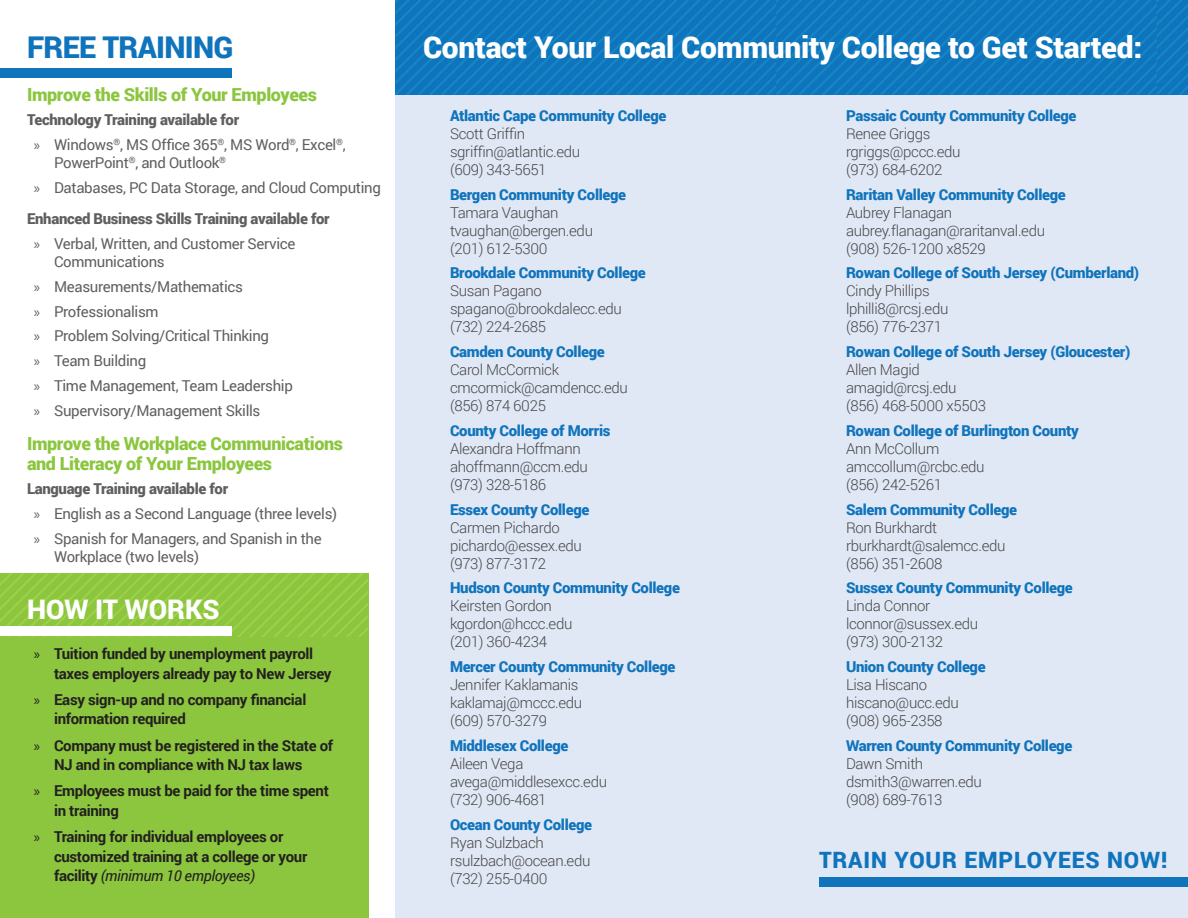
<style>
.page{position:relative;width:1188px;height:918px;background:#fff}
.page>*{position:absolute;margin:0;border:0;box-sizing:border-box;transform-origin:0 0}
.t1{font:900 30px "Roboto";letter-spacing:-.01em;color:#fff}
.t2{font:900 30px "Roboto";letter-spacing:-.02em;color:#1074bc}
.t3{font:900 27px "Roboto";color:#fff}
.t4{font:900 22.5px "Roboto";letter-spacing:.04em;color:#1074bc}
.t5{font:900 18px/19.5px "Roboto";letter-spacing:-.02em;color:#8bc63e}
.List_Paragraph{font:300 15px/18px "Roboto";letter-spacing:-.02em;color:#454647}
.List_Paragraph-2{font:900 15px "Roboto";letter-spacing:-.02em;color:#1074bc}
.t6{font:15px/18px "Roboto";letter-spacing:-.02em;color:#5f5f62}
.t7{font:700 15px/19.5px "Roboto";letter-spacing:-.02em;color:#231f20}
.List_Paragraph-3{font:900 15px "Roboto";letter-spacing:-.02em;color:#5f5f62}
.s1{font-family:"Myriad Pro"}
.s2{font-family:"Myriad Pro";font-weight:400}
.s3{font-weight:400;font-style:italic}
</style>
<div class="page">
<div style="left:395px;top:0;width:793px;height:918px;background:#e1e8f5"></div>
<div style="left:0;top:574px;width:368px;height:344px;background:#8bc63e"></div>
<svg style="left:0;top:573px;width:368px;height:64px"></svg>
<svg style="left:395px;top:0;width:793px;height:95px;background:#1078be"></svg>
<div style="left:819px;top:877px;width:369px;height:10px;background:#1074bc"></div>
<div style="left:0;top:68px;width:232px;height:10px;background:#1074bc"></div>
<div style="left:0;top:626px;width:232px;height:10px;background:#fff"></div>
<p class="t2" style="left:27px;top:27px;width:208px">FREE TRAINING</p>
<p class="t5" style="left:27px;top:84px;width:291px">Improve the Skills of Your Employees</p>
<p class="List_Paragraph-3" style="left:27px;top:110px;width:214px">Technology Training available for</p>
<p class="t6" style="left:54px;top:135px;width:293px;text-indent:-20px"><span class="s1">»</span> Windows<sup>®</sup>, MS Office 365<sup>®</sup>, MS Word<sup>®</sup>, Excel<sup>®</sup>,<br>PowerPoint<sup>®</sup>, and Outlook<sup>®</sup></p>
<p class="t6" style="left:34px;top:178px;width:349px"><span class="s1">»</span> Databases, PC Data Storage, and Cloud Computing</p>
<p class="List_Paragraph-3" style="left:27px;top:209px;width:304px">Enhanced Business Skills Training available for</p>
<p class="t6" style="left:54px;top:234px;width:243px;text-indent:-20px"><span class="s1">»</span> Verbal, Written, and Customer Service<br>Communications</p>
<p class="t6" style="left:34px;top:277px;width:211px"><span class="s1">»</span> Measurements/Mathematics</p>
<p class="t6" style="left:34px;top:302px;width:126px"><span class="s1">»</span> Professionalism</p>
<p class="t6" style="left:34px;top:327px;width:237px"><span class="s1">»</span> Problem Solving/Critical Thinking</p>
<p class="t6" style="left:34px;top:351px;width:114px"><span class="s1">»</span> Team Building</p>
<p class="t6" style="left:34px;top:376px;width:261px"><span class="s1">»</span> Time Management, Team Leadership</p>
<p class="t6" style="left:34px;top:401px;width:228px"><span class="s1">»</span> Supervisory/Management Skills</p>
<p class="t5" style="left:27px;top:433px;width:318px">Improve the Workplace Communications and Literacy of Your Employees</p>
<p class="List_Paragraph-3" style="left:27px;top:479px;width:203px">Language Training available for</p>
<p class="t6" style="left:34px;top:504px;width:305px"><span class="s1">»</span> English as a Second Language (three levels)</p>
<p class="t6" style="left:54px;top:529px;width:269px;text-indent:-20px"><span class="s1">»</span> Spanish for Managers, and Spanish in the<br>Workplace (two levels)</p>
<p class="t3" style="left:27px;top:591px;width:194px">HOW IT WORKS</p>
<p class="t7" style="left:54px;top:643px;width:279px;text-indent:-20px"><span class="s2">»</span> Tuition funded by unemployment payroll taxes employers already pay to New Jersey</p>
<p class="t7" style="left:54px;top:689px;width:254px;text-indent:-20px"><span class="s2">»</span> Easy sign-up and no company financial information required</p>
<p class="t7" style="left:54px;top:735px;width:281px;text-indent:-20px"><span class="s2">»</span> Company must be registered in the State of<br>NJ and in compliance with NJ tax laws</p>
<p class="t7" style="left:54px;top:781px;width:276px;text-indent:-20px"><span class="s2">»</span> Employees must be paid for the time spent in training</p>
<p class="t7" style="left:54px;top:826px;width:255px;text-indent:-20px"><span class="s2">»</span> Training for individual employees or customized training at a college or your facility <span class="s3">(minimum 10 employees)</span></p>
<p class="t1" style="left:423px;top:27px;width:721px">Contact Your Local Community College to Get Started:</p>
<p class="List_Paragraph-2" style="left:450px;top:105px;width:218px">Atlantic Cape Community College</p>
<p class="List_Paragraph" style="left:450px;top:124px;width:77px">Scott Griffin</p>
<p class="List_Paragraph" style="left:450px;top:142px;width:132px">sgriffin@atlantic.edu</p>
<p class="List_Paragraph" style="left:450px;top:160px;width:98px">(609) 343-5651</p>
<p class="List_Paragraph-2" style="left:450px;top:184px;width:178px">Bergen Community College</p>
<p class="List_Paragraph" style="left:450px;top:203px;width:110px">Tamara Vaughan</p>
<p class="List_Paragraph" style="left:450px;top:221px;width:145px">tvaughan@bergen.edu</p>
<p class="List_Paragraph" style="left:450px;top:239px;width:99px">(201) 612-5300</p>
<p class="List_Paragraph-2" style="left:450px;top:263px;width:197px">Brookdale Community College</p>
<p class="List_Paragraph" style="left:450px;top:282px;width:93px">Susan Pagano</p>
<p class="List_Paragraph" style="left:450px;top:300px;width:173px">spagano@brookdalecc.edu</p>
<p class="List_Paragraph" style="left:450px;top:318px;width:98px">(732) 224-2685</p>
<p class="List_Paragraph-2" style="left:450px;top:341px;width:156px">Camden County College</p>
<p class="List_Paragraph" style="left:450px;top:360px;width:111px">Carol McCormick</p>
<p class="List_Paragraph" style="left:450px;top:378px;width:180px">cmcormick@camdencc.edu</p>
<p class="List_Paragraph" style="left:450px;top:396px;width:97px">(856) 874 6025</p>
<p class="List_Paragraph-2" style="left:450px;top:420px;width:162px">County College of Morris</p>
<p class="List_Paragraph" style="left:450px;top:439px;width:132px">Alexandra Hoffmann</p>
<p class="List_Paragraph" style="left:450px;top:457px;width:139px">ahoffmann@ccm.edu</p>
<p class="List_Paragraph" style="left:450px;top:475px;width:98px">(973) 328-5186</p>
<p class="List_Paragraph-2" style="left:450px;top:499px;width:141px">Essex County College</p>
<p class="List_Paragraph" style="left:450px;top:518px;width:111px">Carmen Pichardo</p>
<p class="List_Paragraph" style="left:450px;top:536px;width:133px">pichardo@essex.edu</p>
<p class="List_Paragraph" style="left:450px;top:554px;width:98px">(973) 877-3172</p>
<p class="List_Paragraph-2" style="left:450px;top:578px;width:231px">Hudson County Community College</p>
<p class="List_Paragraph" style="left:450px;top:597px;width:103px">Keirsten Gordon</p>
<p class="List_Paragraph" style="left:450px;top:615px;width:124px">kgordon@hccc.edu</p>
<p class="List_Paragraph" style="left:450px;top:633px;width:99px">(201) 360-4234</p>
<p class="List_Paragraph-2" style="left:450px;top:656px;width:227px">Mercer County Community College</p>
<p class="List_Paragraph" style="left:450px;top:675px;width:130px">Jennifer Kaklamanis</p>
<p class="List_Paragraph" style="left:450px;top:693px;width:134px">kaklamaj@mccc.edu</p>
<p class="List_Paragraph" style="left:450px;top:711px;width:99px">(609) 570-3279</p>
<p class="List_Paragraph-2" style="left:450px;top:735px;width:120px">Middlesex College</p>
<p class="List_Paragraph" style="left:450px;top:754px;width:75px">Aileen Vega</p>
<p class="List_Paragraph" style="left:450px;top:772px;width:159px">avega@middlesexcc.edu</p>
<p class="List_Paragraph" style="left:450px;top:790px;width:98px">(732) 906-4681</p>
<p class="List_Paragraph-2" style="left:450px;top:814px;width:144px">Ocean County College</p>
<p class="List_Paragraph" style="left:450px;top:833px;width:95px">Ryan Sulzbach</p>
<p class="List_Paragraph" style="left:450px;top:851px;width:142px">rsulzbach@ocean.edu</p>
<p class="List_Paragraph" style="left:450px;top:869px;width:99px">(732) 255-0400</p>
<p class="List_Paragraph-2" style="left:846px;top:105px;width:232px">Passaic County Community College</p>
<p class="List_Paragraph" style="left:846px;top:124px;width:86px">Renee Griggs</p>
<p class="List_Paragraph" style="left:846px;top:142px;width:116px">rgriggs@pccc.edu</p>
<p class="List_Paragraph" style="left:846px;top:160px;width:98px">(973) 684-6202</p>
<p class="List_Paragraph-2" style="left:846px;top:184px;width:221px">Raritan Valley Community College</p>
<p class="List_Paragraph" style="left:846px;top:203px;width:108px">Aubrey Flanagan</p>
<p class="List_Paragraph" style="left:846px;top:221px;width:201px">aubrey.flanagan@raritanval.edu</p>
<p class="List_Paragraph" style="left:846px;top:239px;width:141px">(908) 526-1200 x8529</p>
<p class="List_Paragraph-2" style="left:846px;top:263px;width:295px">Rowan College of South Jersey (Cumberland)</p>
<p class="List_Paragraph" style="left:846px;top:282px;width:85px">Cindy Phillips</p>
<p class="List_Paragraph" style="left:846px;top:300px;width:104px">lphilli8@rcsj.edu</p>
<p class="List_Paragraph" style="left:846px;top:318px;width:98px">(856) 776-2371</p>
<p class="List_Paragraph-2" style="left:846px;top:341px;width:286px">Rowan College of South Jersey (Gloucester)</p>
<p class="List_Paragraph" style="left:846px;top:360px;width:75px">Allen Magid</p>
<p class="List_Paragraph" style="left:846px;top:378px;width:112px">amagid@rcsj.edu</p>
<p class="List_Paragraph" style="left:846px;top:396px;width:142px">(856) 468-5000 x5503</p>
<p class="List_Paragraph-2" style="left:846px;top:420px;width:234px">Rowan College of Burlington County</p>
<p class="List_Paragraph" style="left:846px;top:439px;width:140px">Ann McCollum amccollum@rcbc.edu</p>
<p class="List_Paragraph" style="left:846px;top:475px;width:98px">(856) 242-5261</p>
<p class="List_Paragraph-2" style="left:846px;top:499px;width:173px">Salem Community College</p>
<p class="List_Paragraph" style="left:846px;top:518px;width:93px">Ron Burkhardt</p>
<p class="List_Paragraph" style="left:846px;top:536px;width:161px">rburkhardt@salemcc.edu</p>
<p class="List_Paragraph" style="left:846px;top:554px;width:98px">(856) 351-2608</p>
<p class="List_Paragraph-2" style="left:846px;top:578px;width:228px">Sussex County Community College</p>
<p class="List_Paragraph" style="left:846px;top:597px;width:86px">Linda Connor</p>
<p class="List_Paragraph" style="left:846px;top:615px;width:134px">lconnor@sussex.edu</p>
<p class="List_Paragraph" style="left:846px;top:633px;width:99px">(973) 300-2132</p>
<p class="List_Paragraph-2" style="left:846px;top:656px;width:141px">Union County College</p>
<p class="List_Paragraph" style="left:846px;top:675px;width:83px">Lisa Hiscano</p>
<p class="List_Paragraph" style="left:846px;top:693px;width:114px">hiscano@ucc.edu</p>
<p class="List_Paragraph" style="left:846px;top:711px;width:98px">(908) 965-2358</p>
<p class="List_Paragraph-2" style="left:846px;top:735px;width:228px">Warren County Community College</p>
<p class="List_Paragraph" style="left:846px;top:754px;width:79px">Dawn Smith</p>
<p class="List_Paragraph" style="left:846px;top:772px;width:138px">dsmith3@warren.edu</p>
<p class="List_Paragraph" style="left:846px;top:790px;width:98px">(908) 689-7613</p>
<p class="t4" style="left:819px;top:845px;width:350px">TRAIN YOUR EMPLOYEES NOW!</p>
</div>
